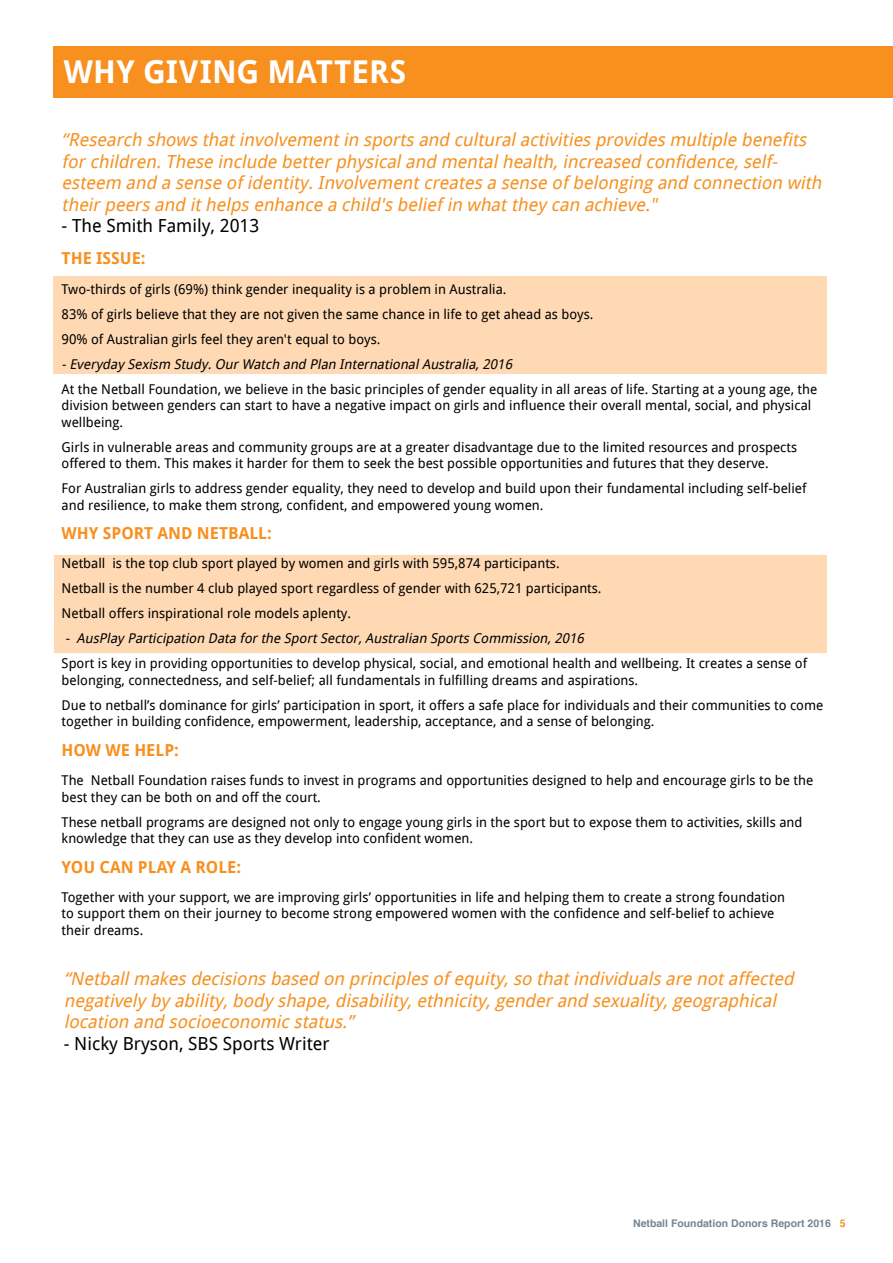
<style>
.page{position:relative;width:893px;height:1263px;background:#fff}
.page>*{position:absolute;margin:0;border:0;box-sizing:border-box;transform-origin:0 0}
.t1{font:700 31.5px "Droid Sans";letter-spacing:.01em;color:#fff}
.t2{font:italic 18px/21.6px "Droid Sans";color:#f7901e}
.t3{font:18px "Droid Sans";color:#000}
.t4{font:700 16.5px "Droid Sans";color:#f7901e}
.t5{font:13.5px/16.5px "Droid Sans";color:#000}
.t6{font:italic 13.5px "Droid Sans";color:#000}
.t7{font:700 10.5px "Helvetica";color:#77848f}
.s1{color:#f7901e}
</style>
<div class="page">
<div style="left:53px;top:47px;width:840px;height:51px;background:#f7901e"></div>
<div style="left:53px;top:277px;width:774px;height:97px;background:#fed9b3"></div>
<div style="left:54px;top:555px;width:772px;height:97px;background:#fed9b3"></div>
<h1 class="t1" style="left:64px;top:59px;width:344px">WHY GIVING MATTERS</h1>
<p class="t2" style="left:62px;top:131px;width:765px">“Research shows that involvement in sports and cultural activities provides multiple benefits for children. These include better physical and mental health, increased confidence, self&shy;esteem and a sense of identity. Involvement creates a sense of belonging and connection with their peers and it helps enhance a child's belief in what they can achieve."</p>
<h2 class="t3" style="left:62px;top:219px;width:199px">- The Smith Family, 2013</h2>
<p class="t4" style="left:62px;top:252px;width:86px">THE ISSUE:</p>
<p class="t5" style="left:62px;top:277px;width:533px;line-height:25px">Two-thirds of girls (69%) think gender inequality is a problem in Australia.<br>83% of girls believe that they are not given the same chance in life to get ahead as boys.<br>90% of Australian girls feel they aren't equal to boys.</p>
<p class="t6" style="left:62px;top:358px;width:455px">- Everyday Sexism Study. Our Watch and Plan International Australia, 2016</p>
<p class="t5" style="left:62px;top:382px;width:757px">At the Netball Foundation, we believe in the basic principles of gender equality in all areas of life. Starting at a young age, the division between genders can start to have a negative impact on girls and influence their overall mental, social, and physical wellbeing.</p>
<p class="t5" style="left:62px;top:440px;width:737px">Girls in vulnerable areas and community groups are at a greater disadvantage due to the limited resources and prospects offered to them. This makes it harder for them to seek the best possible opportunities and futures that they deserve.</p>
<p class="t5" style="left:62px;top:481px;width:746px">For Australian girls to address gender equality, they need to develop and build upon their fundamental including self-belief and resilience, to make them strong, confident, and empowered young women.</p>
<p class="t4" style="left:62px;top:526px;width:212px">WHY SPORT AND NETBALL:</p>
<p class="t5" style="left:62px;top:552px;width:541px;line-height:25px">Netball is the top club sport played by women and girls with 595,874 participants.<br>Netball is the number 4 club played sport regardless of gender with 625,721 participants.<br>Netball offers inspirational role models aplenty.</p>
<p class="t6" style="left:65px;top:633px;width:523px">- AusPlay Participation Data for the Sport Sector, Australian Sports Commission, 2016</p>
<p class="t5" style="left:62px;top:657px;width:747px">Sport is key in providing opportunities to develop physical, social, and emotional health and wellbeing. It creates a sense of belonging, connectedness, and self-belief; all fundamentals in fulfilling dreams and aspirations.</p>
<p class="t5" style="left:62px;top:698px;width:763px">Due to netball’s dominance for girls’ participation in sport, it offers a safe place for individuals and their communities to come together in building confidence, empowerment, leadership, acceptance, and a sense of belonging.</p>
<p class="t4" style="left:62px;top:743px;width:119px">HOW WE HELP:</p>
<p class="t5" style="left:62px;top:773px;width:753px">The Netball Foundation raises funds to invest in programs and opportunities designed to help and encourage girls to be the best they can be both on and off the court.</p>
<p class="t5" style="left:62px;top:815px;width:742px">These netball programs are designed not only to engage young girls in the sport but to expose them to activities, skills and knowledge that they can use as they develop into confident women.</p>
<p class="t4" style="left:62px;top:860px;width:181px">YOU CAN PLAY A ROLE:</p>
<p class="t5" style="left:62px;top:890px;width:725px">Together with your support, we are improving girls’ opportunities in life and helping them to create a strong foundation to support them on their journey to become strong empowered women with the confidence and self-belief to achieve their dreams.</p>
<h2 class="t2" style="left:64px;top:969px;width:735px">“Netballmakes decisions based on principles of equity,so thatindividuals are notaffected negatively by ability,body shape,disability,ethnicity,gender and sexuality,geographical location and socioeconomic status.”</h2>
<h2 class="t3" style="left:64px;top:1036px;width:267px">- Nicky Bryson, SBS Sports Writer</h2>
<p class="t7" style="left:633px;top:1215px;width:214px">Netball Foundation Donors Report 2016 <span class="s1">5</span></p>
</div>
